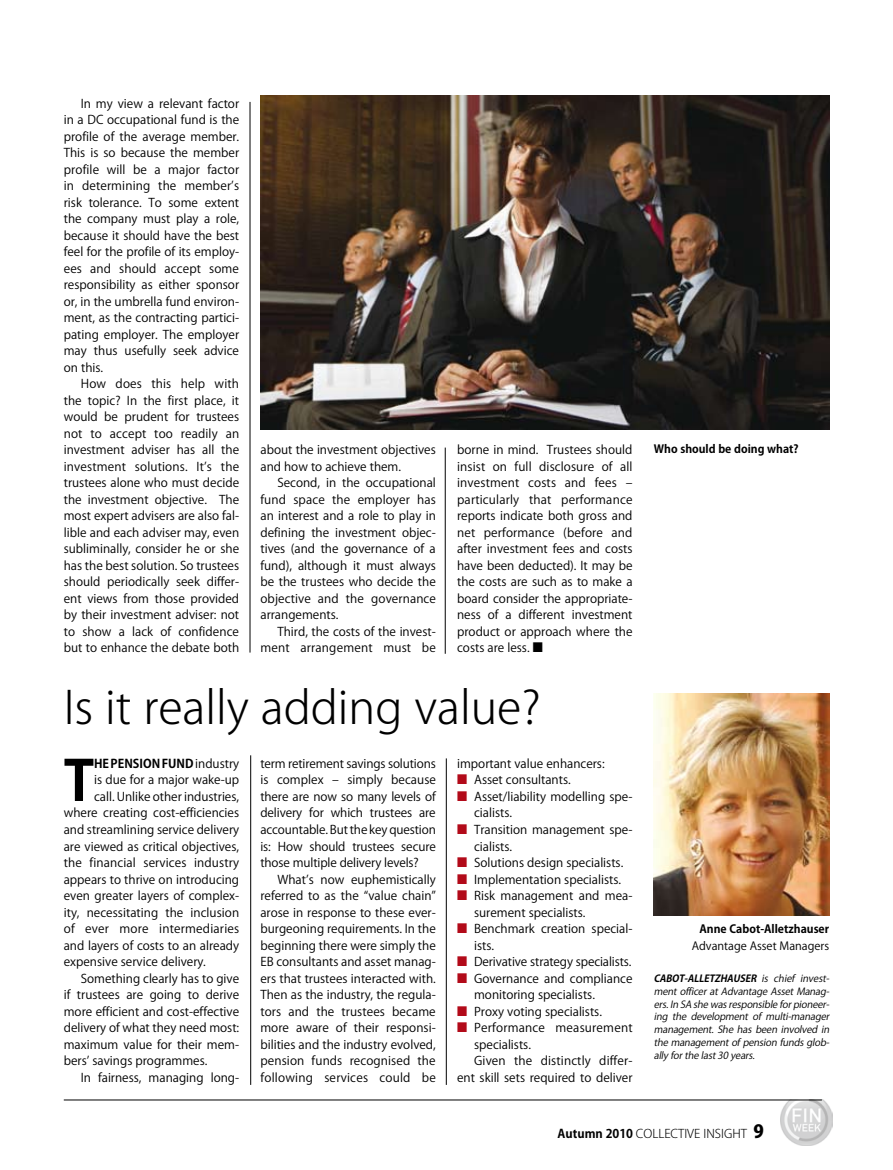
<style>
.page{position:relative;width:893px;height:1170px;background:#fff}
.page>*{position:absolute;margin:0;border:0;box-sizing:border-box;transform-origin:0 0}
.t1{font:700 54.9px "Koz Go Pro";color:#000}
.t2{font:300 45px "Koz Go Pro";color:#000}
.t3{font:12px/16.5px "Koz Go Pro";color:#000;text-align:justify}
.t4{font:300 12px "Koz Go Pro";color:#000}
.t5{font:700 12px "Koz Go Pro";color:#000}
.t6{font:700 11.25px "Koz Go Pro";color:#000}
.t7{font:11.25px "Koz Go Pro";color:#000}
.t8{font:700 11.25px "Koz Go Std";color:#000}
.t9{font:italic 9.75px/12.8px "Koz Go Pro";letter-spacing:-.015em;color:#000;text-align:justify}
.t10{font:italic 700 9.75px "Koz Go Pro";color:#000}
.s1{font-weight:400}
.s2{color:#b20a19}
.s3{font-weight:700}
.s4{font-weight:800;font-size:18px}
</style>
<div class="page">
<img style="left:781px;top:1099px;width:52px;height:46px">
<hr style="left:64px;top:1099px;width:758px;height:1px;background:#000">
<hr style="left:445px;top:447px;width:1px;height:206px;background:#000">
<hr style="left:250px;top:755px;width:1px;height:329px;background:#000">
<hr style="left:250px;top:102px;width:1px;height:550px;background:#000">
<hr style="left:446px;top:758px;width:1px;height:326px;background:#000">
<img style="left:654px;top:693px;width:175px;height:222px">
<img style="left:260px;top:95px;width:570px;height:334px">
<p class="t3" style="left:64px;top:95px;width:177px;text-indent:17px">In my view a relevant factor in a DC occupational fund is the profile of the average member.<br>This is so because the member profile will be a major factor in determining the member’s risk tolerance. To some extent the company must play a role, because it should have the best feel for the profile of its employ&shy;ees and should accept some responsibility as either sponsor or, in the umbrella fund environ&shy;ment, as the contracting partici&shy;pating employer. The employer may thus usefully seek advice on this.</p>
<p class="t3" style="left:64px;top:376px;width:177px;text-indent:17px">How does this help with the topic? In the first place, it would be prudent for trustees not to accept too readily an investment adviser has all the investment solutions. It’s the trustees alone who must decide the investment objective. The most expert advisers are also fal&shy;lible and each adviser may, even subliminally, consider he or she has the best solution. So trustees should periodically seek differ&shy;ent views from those provided by their investment adviser: not to show a lack of confidence but to enhance the debate both</p>
<p class="t3" style="left:260px;top:442px;width:177px">about the investment objectives and how to achieve them.</p>
<p class="t3" style="left:260px;top:475px;width:177px;text-indent:17px">Second, in the occupational fund space the employer has an interest and a role to play in defining the investment objec&shy;tives (and the governance of a fund), although it must always be the trustees who decide the objective and the governance arrangements.</p>
<p class="t3" style="left:260px;top:623px;width:177px;text-align:right">Third, the costs of the invest&shy;ment arrangement must be</p>
<p class="t3" style="left:457px;top:442px;width:177px">borne in mind. Trustees should insist on full disclosure of all investment costs and fees – particularly that performance reports indicate both gross and net performance (before and after investment fees and costs have been deducted). It may be the costs are such as to make a board consider the appropriate&shy;ness of a different investment product or approach where the costs are less. ■</p>
<h2 class="t2" style="left:64px;top:678px;width:478px">Is it really adding value?</h2>
<h1 class="t1" style="left:64px;top:745px;width:32px">T</h1>
<p class="t5" style="left:94px;top:755px;width:147px">HE PENSION FUND <span class="s1">industry</span></p>
<p class="t3" style="left:94px;top:772px;width:147px">is due for a major wake-up</p>
<p class="t3" style="left:94px;top:788px;width:147px">call. Unlike other industries,</p>
<p class="t3" style="left:64px;top:805px;width:177px">where creating cost-efficiencies</p>
<p class="t3" style="left:64px;top:821px;width:177px">and streamlining service delivery</p>
<p class="t3" style="left:64px;top:838px;width:177px">are viewed as critical objectives,</p>
<p class="t3" style="left:64px;top:854px;width:177px">the financial services industry</p>
<p class="t3" style="left:64px;top:871px;width:177px">appears to thrive on introducing</p>
<p class="t3" style="left:64px;top:887px;width:177px">even greater layers of complex-</p>
<p class="t3" style="left:64px;top:904px;width:177px">ity, necessitating the inclusion</p>
<p class="t3" style="left:64px;top:920px;width:177px">of ever more intermediaries</p>
<p class="t3" style="left:64px;top:937px;width:177px">and layers of costs to an already</p>
<p class="t3" style="left:64px;top:953px;width:144px">expensive service delivery.</p>
<p class="t3" style="left:81px;top:970px;width:160px">Something clearly has to give</p>
<p class="t3" style="left:64px;top:986px;width:177px">if trustees are going to derive</p>
<p class="t3" style="left:64px;top:1003px;width:177px">more efficient and cost-effective</p>
<p class="t3" style="left:64px;top:1019px;width:177px">delivery of what they need most:</p>
<p class="t3" style="left:64px;top:1036px;width:177px">maximum value for their mem-</p>
<p class="t3" style="left:64px;top:1052px;width:145px">bers’ savings programmes.</p>
<p class="t3" style="left:81px;top:1069px;width:160px">In fairness, managing long-</p>
<p class="t3" style="left:260px;top:755px;width:177px">term retirement savings solutions is complex – simply because there are now so many levels of delivery for which trustees are accountable. But the key question is: How should trustees secure those multiple delivery levels?</p>
<p class="t3" style="left:260px;top:871px;width:177px;text-indent:17px">What’s now euphemistically referred to as the “value chain” arose in response to these ever&shy;burgeoning requirements. In the beginning there were simply the EB consultants and asset manag&shy;ers that trustees interacted with.<br>Then as the industry, the regula&shy;tors and the trustees became more aware of their responsi&shy;bilities and the industry evolved, pension funds recognised the following services could be</p>
<p class="t3" style="left:457px;top:755px;width:149px">important value enhancers:</p>
<p class="t3" style="left:457px;top:772px;width:115px"><span class="s2">■</span> Asset consultants.</p>
<p class="t3" style="left:474px;top:788px;width:160px;text-indent:-17px"><span class="s2">■</span> Asset/liability modelling spe&shy;cialists.</p>
<p class="t3" style="left:474px;top:821px;width:160px;text-indent:-17px"><span class="s2">■</span> Transition management spe&shy;cialists.</p>
<p class="t3" style="left:457px;top:854px;width:168px"><span class="s2">■</span> Solutions design specialists.</p>
<p class="t3" style="left:457px;top:871px;width:165px"><span class="s2">■</span> Implementation specialists.</p>
<p class="t3" style="left:474px;top:887px;width:160px;text-indent:-17px"><span class="s2">■</span> Risk management and mea&shy;surement specialists.</p>
<p class="t3" style="left:474px;top:920px;width:160px;text-indent:-17px"><span class="s2">■</span> Benchmark creation special&shy;ists.</p>
<p class="t3" style="left:457px;top:953px;width:176px"><span class="s2">■</span> Derivative strategy specialists.</p>
<p class="t3" style="left:474px;top:970px;width:160px;text-indent:-17px"><span class="s2">■</span> Governance and compliance monitoring specialists.</p>
<p class="t3" style="left:457px;top:1003px;width:146px"><span class="s2">■</span> Proxy voting specialists.</p>
<p class="t3" style="left:457px;top:1019px;width:177px"><span class="s2">■</span> Performance measurement</p>
<p class="t3" style="left:474px;top:1036px;width:58px">specialists.</p>
<p class="t3" style="left:474px;top:1052px;width:160px">Given the distinctly differ-</p>
<p class="t3" style="left:457px;top:1069px;width:177px">ent skill sets required to deliver</p>
<p class="t8" style="left:654px;top:441px;width:146px">Who should be doing what?</p>
<p class="t6" style="left:699px;top:921px;width:131px">Anne Cabot-Alletzhauser</p>
<p class="t7" style="left:692px;top:938px;width:139px">Advantage Asset Managers</p>
<p class="t9" style="left:654px;top:972px;width:179px;text-indent:108px">is chief invest&shy;ment officer at Advantage Asset Manag&shy;ers.In SA she wasresponsible forpioneer&shy;ing the development of multi-manager management. She has been involved in the managementof pension fundsglob&shy;ally forthe last30 years.</p>
<p class="t10" style="left:654px;top:972px;width:74px">CABOT-ALLETZHAUSER</p>
<p class="t4" style="left:558px;top:1125px;width:208px"><span class="s3">Autumn 2010</span> collective insight <span class="s4">9</span></p>
</div>
